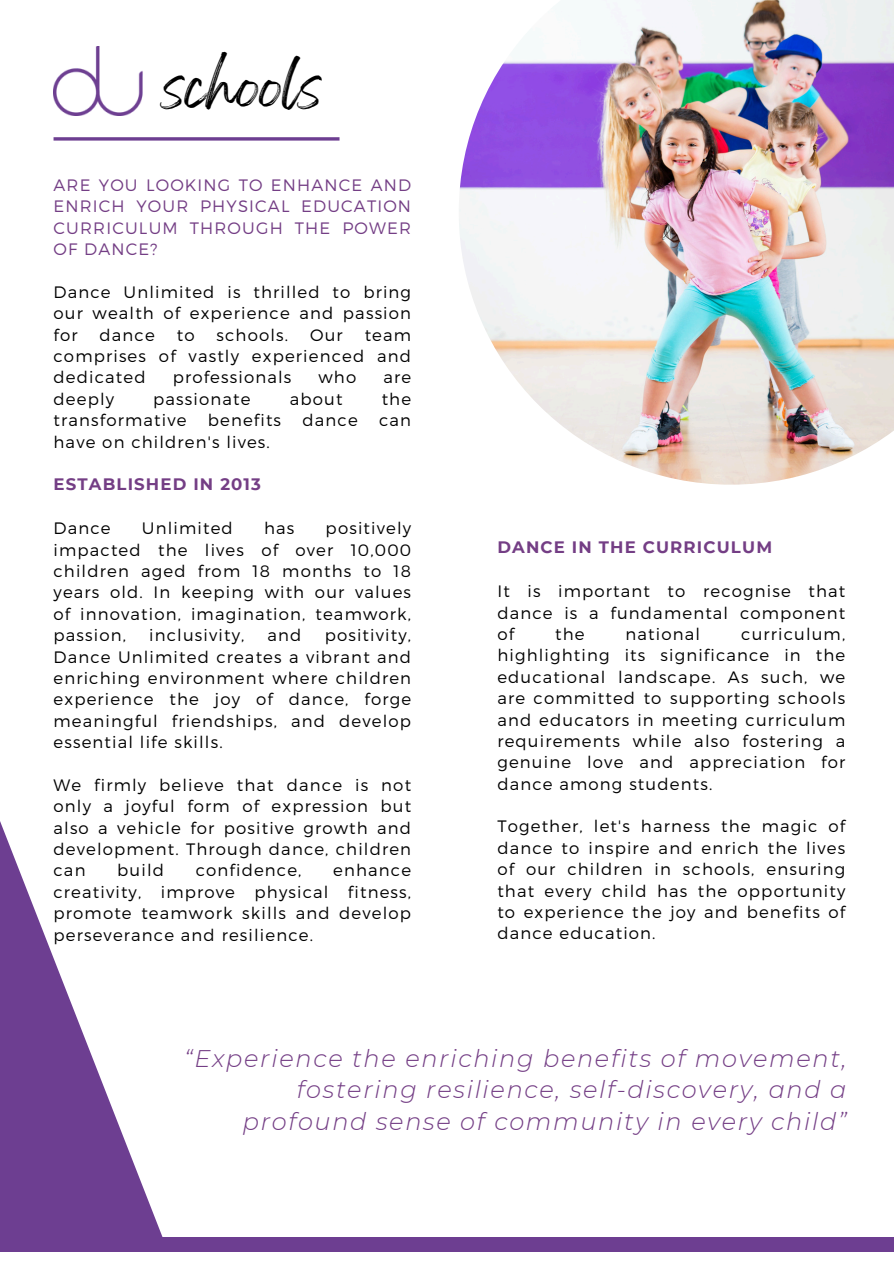
<style>
.page{position:relative;width:894px;height:1264px;background:#fff}
.page>*{position:absolute;margin:0;border:0;box-sizing:border-box;transform-origin:0 0}
.t1{font:44.1px "Gellatio";color:#000}
.t2{font:italic 300 24px/31.5px "Montserrat";letter-spacing:.07em;color:#743e85;text-align:right}
.t3{font:300 16.5px/21.3px "Montserrat";letter-spacing:.07em;color:#000;text-align:justify}
.t4{font:300 16.5px/21.3px "Montserrat";letter-spacing:.07em;color:#743e85;text-align:justify}
.t5{font:700 16.5px "Montserrat";letter-spacing:.07em;color:#743e85}
</style>
<div class="page">
<svg style="left:0;top:821px;width:163px;height:416px"></svg>
<div style="left:0;top:1237px;width:893px;height:15px;background:#6d3e91"></div>
<img style="left:459px;top:0;width:434px;height:484px">
<img style="left:54px;top:46px;width:89px;height:69px">
<svg style="left:54px;top:137px;width:285px;height:4px"></svg>
<p class="t1" style="left:164px;top:76px;width:160px">schools</p>
<p class="t4" style="left:54px;top:173px;width:359px">ARE YOU LOOKING TO ENHANCE AND ENRICH YOUR PHYSICAL EDUCATION CURRICULUM THROUGH THE POWER OF DANCE?</p>
<p class="t3" style="left:54px;top:280px;width:359px">Dance Unlimited is thrilled to bring our wealth of experience and passion for</p>
<p class="t3" style="left:99px;top:323px;width:57px">dance</p>
<p class="t3" style="left:177px;top:323px;width:19px">to</p>
<p class="t3" style="left:216px;top:323px;width:73px">schools.</p>
<p class="t3" style="left:310px;top:323px;width:34px">Our</p>
<p class="t3" style="left:54px;top:323px;width:359px;text-indent:311px">team comprises of vastly experienced and dedicated</p>
<p class="t3" style="left:173px;top:366px;width:120px">professionals</p>
<p class="t3" style="left:318px;top:366px;width:39px">who</p>
<p class="t3" style="left:383px;top:366px;width:29px">are</p>
<p class="t3" style="left:54px;top:387px;width:62px">deeply</p>
<p class="t3" style="left:153px;top:387px;width:99px">passionate</p>
<p class="t3" style="left:290px;top:387px;width:54px">about</p>
<p class="t3" style="left:381px;top:387px;width:31px">the</p>
<p class="t3" style="left:54px;top:409px;width:134px">transformative</p>
<p class="t3" style="left:208px;top:409px;width:75px">benefits</p>
<p class="t3" style="left:302px;top:409px;width:57px">dance</p>
<p class="t3" style="left:379px;top:409px;width:33px">can</p>
<p class="t3" style="left:54px;top:430px;width:218px">have on children's lives.</p>
<h1 class="t5" style="left:54px;top:474px;width:209px">ESTABLISHED IN 2013</h1>
<h4 class="t3" style="left:54px;top:517px;width:59px">Dance</h4>
<h4 class="t3" style="left:142px;top:517px;width:92px">Unlimited</h4>
<h4 class="t3" style="left:264px;top:517px;width:32px">has</h4>
<h4 class="t3" style="left:54px;top:517px;width:359px;text-indent:272px">positively impacted the lives of over 10,000 children aged from 18 months to 18 years old. In keeping with our values of innovation, imagination, teamwork, passion,</h4>
<h4 class="t3" style="left:149px;top:623px;width:97px">inclusivity,</h4>
<h4 class="t3" style="left:267px;top:623px;width:35px">and</h4>
<h4 class="t3" style="left:54px;top:623px;width:359px;text-indent:271px">positivity, Dance Unlimited creates a vibrant and enriching environment where children experience the joy of dance, forge meaningful friendships, and develop essential life skills.</h4>
<p class="t3" style="left:54px;top:773px;width:359px">We firmly believe that dance is not only a joyful form of expression but also a vehicle for positive growth and development. Through dance, children can</p>
<p class="t3" style="left:117px;top:859px;width:48px">build</p>
<p class="t3" style="left:196px;top:859px;width:107px">confidence,</p>
<p class="t3" style="left:54px;top:859px;width:359px;text-indent:279px">enhance creativity, improve physical fitness, promote teamwork skills and develop perseverance and resilience.</p>
<p class="t5" style="left:497px;top:537px;width:276px">DANCE IN THE CURRICULUM</p>
<p class="t3" style="left:497px;top:580px;width:349px">It is important to recognise that dance is a fundamental component of</p>
<p class="t3" style="left:497px;top:622px;width:349px;text-indent:244px">curriculum, highlighting its significance in the educational landscape. As such, we are committed to supporting schools and educators in meeting curriculum requirements while also fostering a genuine love and appreciation for dance among students.</p>
<p class="t3" style="left:497px;top:815px;width:349px">Together, let's harness the magic of dance to inspire and enrich the lives of our children in schools, ensuring that every child has the opportunity to experience the joy and benefits of dance education.</p>
<p class="t3" style="left:555px;top:622px;width:31px">the</p>
<p class="t3" style="left:625px;top:622px;width:76px">national</p>
<p class="t2" style="left:184px;top:1042px;width:663px">“Experience the enriching benefits of movement, fostering resilience, self-discovery, and a profound sense of community in every child”</p>
</div>
